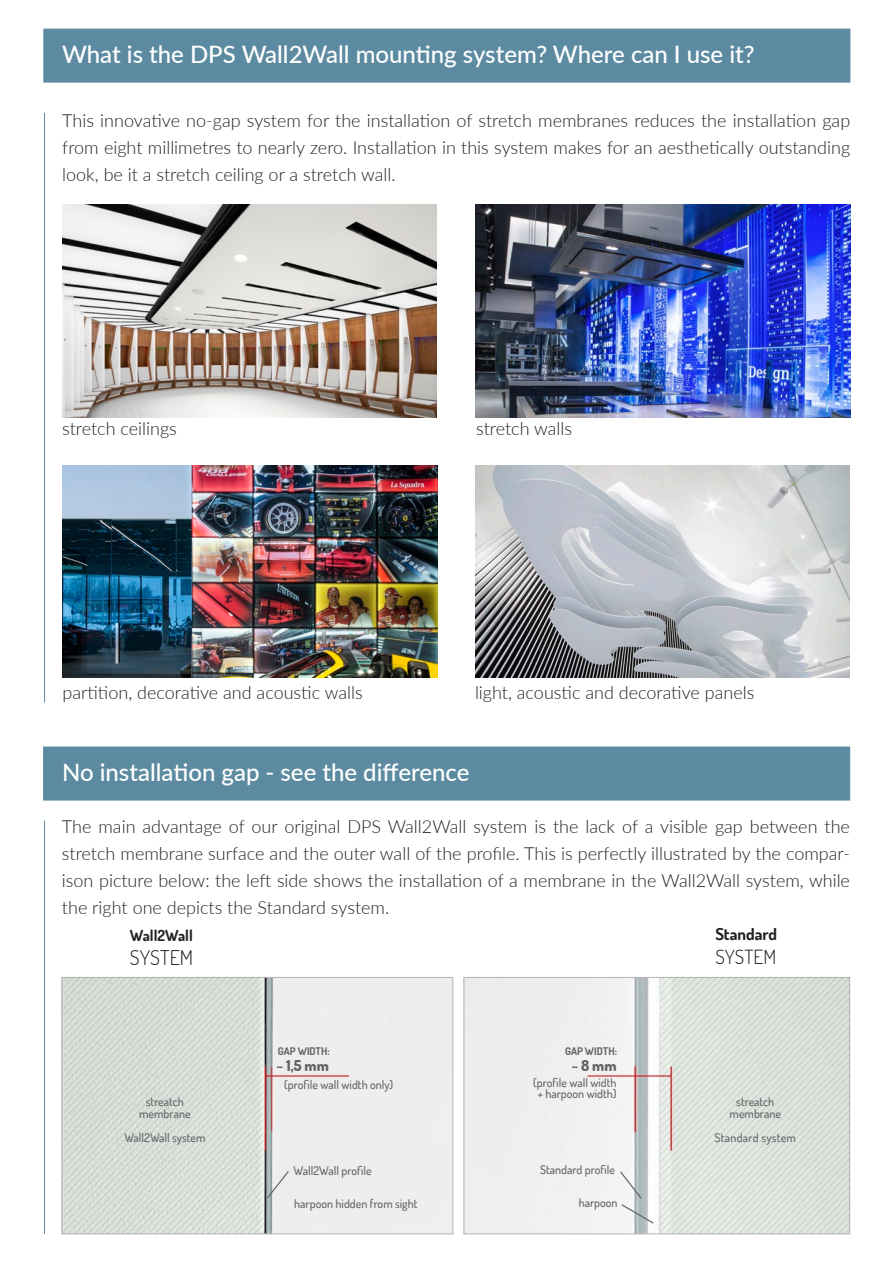
<style>
.page{position:relative;width:893px;height:1263px;background:#fff}
.page>*{position:absolute;margin:0;border:0;box-sizing:border-box;transform-origin:0 0}
.t1{font:500 24px "Lato";color:#fff}
.t2{font:300 20.25px "Dosis";color:#231f20}
.t3{font:300 19.5px "Dosis";color:#231f20}
.t4{font:300 18px/27px "Lato";color:#231f20;text-align:justify}
.t5{font:700 16.5px "Dosis";color:#231f20}
.t6{font:700 15.3px "Dosis";color:#231f20}
.t7{font:800 15px "Dosis";color:#636366}
.t8{font:500 12px "Dosis";color:#636366}
.t9{font:500 12px "Dosis";letter-spacing:.02em;color:#636366}
.t10{font:700 10.5px "Dosis";color:#636366}
</style>
<div class="page">
<hr style="left:44px;top:113px;width:1px;height:590px;background:#5c8ba1">
<div style="left:43px;top:29px;width:807px;height:53px;background:#5c8ba1"></div>
<img style="left:62px;top:205px;width:375px;height:212px">
<div style="left:43px;top:747px;width:807px;height:53px;background:#5c8ba1"></div>
<hr style="left:44px;top:821px;width:1px;height:413px;background:#5c8ba1">
<img style="left:476px;top:465px;width:374px;height:213px">
<img style="left:63px;top:465px;width:374px;height:213px">
<img style="left:476px;top:205px;width:374px;height:212px">
<svg style="left:63px;top:977px;width:227px;height:257px;background:#d5dbd5"></svg>
<svg style="left:619px;top:977px;width:231px;height:257px;background:#dbe1dc"></svg>
<p class="t1" style="left:62px;top:37px;width:694px">What is the DPS Wall2Wall mounting system? Where can I use it?</p>
<p class="t4" style="left:62px;top:107px;width:789px">This innovative no-gap system for the installation of stretch membranes reduces the installation gap from eight millimetres to nearly zero. Installation in this system makes for an aesthetically outstanding look, be it a stretch ceiling or a stretch wall.</p>
<p class="t4" style="left:62px;top:414px;width:116px">stretch ceilings</p>
<p class="t4" style="left:476px;top:414px;width:98px">stretch walls</p>
<p class="t4" style="left:62px;top:678px;width:302px">partition, decorative and acoustic walls</p>
<p class="t4" style="left:475px;top:678px;width:281px">light, acoustic and decorative panels</p>
<p class="t1" style="left:62px;top:755px;width:409px">No installation gap - see the difference</p>
<p class="t4" style="left:62px;top:812px;width:790px">The main advantage of our original DPS Wall2Wall system is the lack of a visible gap between the stretch membrane surface and the outer wall of the profile. This is perfectly illustrated by the compar&shy;ison picture below: the left side shows the installation of a membrane in the Wall2Wall system, while the right one depicts the Standard system.</p>
<p class="t6" style="left:130px;top:926px;width:64px">Wall2Wall</p>
<p class="t2" style="left:130px;top:945px;width:65px">SYSTEM</p>
<p class="t8" style="left:146px;top:1093px;width:40px">streatch</p>
<p class="t8" style="left:139px;top:1105px;width:53px">membrane</p>
<p class="t8" style="left:124px;top:1129px;width:83px">Wall2Wall system</p>
<p class="t10" style="left:278px;top:1044px;width:54px">GAP WIDTH:</p>
<p class="t10" style="left:565px;top:1044px;width:54px">GAP WIDTH:</p>
<p class="t7" style="left:277px;top:1056px;width:53px">~ 1,5 mm</p>
<p class="t8" style="left:284px;top:1077px;width:110px">(profile wall width only)</p>
<p class="t7" style="left:572px;top:1055px;width:46px">~ 8 mm</p>
<p class="t8" style="left:533px;top:1075px;width:85px">(profile wall width</p>
<p class="t8" style="left:538px;top:1085px;width:80px">+ harpoon width)</p>
<p class="t8" style="left:294px;top:1162px;width:79px">Wall2Wall profile</p>
<p class="t8" style="left:540px;top:1162px;width:76px">Standard profile</p>
<p class="t8" style="left:294px;top:1195px;width:125px">harpoon hidden from sight</p>
<p class="t8" style="left:579px;top:1195px;width:40px">harpoon</p>
<p class="t5" style="left:715px;top:924px;width:63px">Standard</p>
<p class="t3" style="left:715px;top:944px;width:62px">SYSTEM</p>
<p class="t8" style="left:736px;top:1094px;width:40px">streatch</p>
<p class="t8" style="left:730px;top:1106px;width:53px">membrane</p>
<p class="t9" style="left:715px;top:1130px;width:83px">Standard system</p>
</div>
